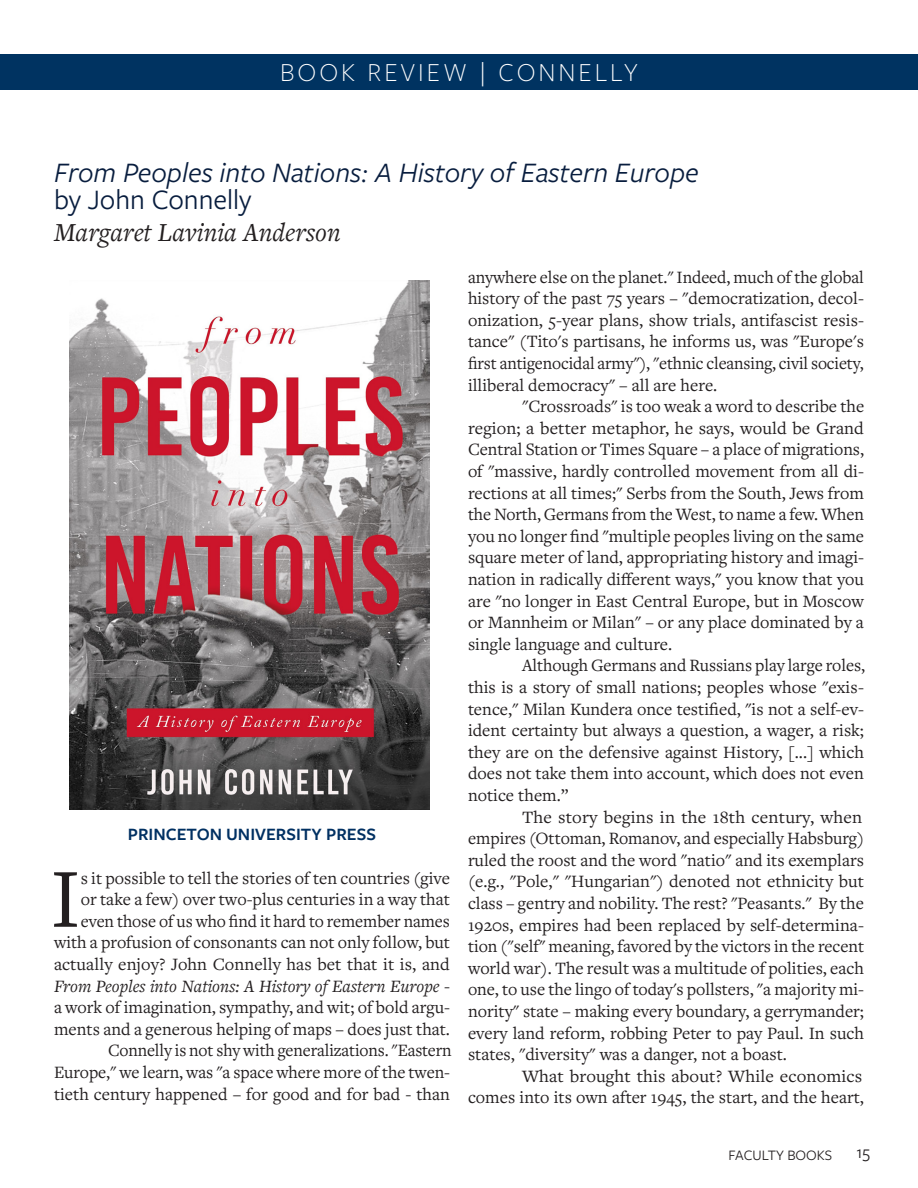
<style>
.page{position:relative;width:918px;height:1188px;background:#fff}
.page>*{position:absolute;margin:0;border:0;box-sizing:border-box;transform-origin:0 0}
.Cal_History_Newslett{font:87.15px "Freight Text Pro";color:#231f20}
.Subheader_Style{font:italic 29.25px "Freight Sans Pro";color:#081d3e}
.Subheader_Style-2{font:29.25px "Freight Sans Pro";color:#081d3e}
.Subheader_Style-3{font:italic 27px "Freight Text Pro";color:#231f20}
.t1{font:300 27px "Freight Sans Pro";letter-spacing:.11em;color:#fff}
.Cal_History_Newslett-2{font:18px/21.6px "Freight Text Pro";color:#231f20;text-align:justify}
.Cal_History_Newslett-3{font:600 18px "Freight Sans Pro";color:#003062}
.t2{font:18px "Freight Sans Pro";color:#231f20}
.t3{font:15px "Freight Sans Pro";color:#231f20}
.s1{font-style:italic}
</style>
<div class="page">
<div style="left:0;top:54px;width:918px;height:36px;background:#003361"></div>
<img style="left:69px;top:281px;width:361px;height:529px">
<p class="t1" style="left:280px;top:55px;width:359px">BOOK REVIEW | CONNELLY</p>
<p class="Subheader_Style" style="left:54px;top:153px;width:646px">From Peoples into Nations: A History of Eastern Europe</p>
<p class="Subheader_Style-2" style="left:54px;top:180px;width:199px">by John Connelly</p>
<p class="Subheader_Style-3" style="left:54px;top:215px;width:288px">Margaret Lavinia Anderson</p>
<p class="Cal_History_Newslett-3" style="left:128px;top:822px;width:250px">PRINCETON UNIVERSITY PRESS</p>
<p class="Cal_History_Newslett-2" style="left:54px;top:866px;width:398px;text-align:right">s it possible to tell the stories of ten countries (give<br>or take a few) over two-plus centuries in a way that even those of us who find it hard to remember names with a profusion of consonants can not only follow, but actually enjoy? John Connelly has bet that it is, and <span class="s1">From Peoples into Nations: A History of Eastern Europe</span> - a work of imagination, sympathy, and wit; of bold argu&shy;ments and a generous helping of maps – does just that.</p>
<p class="Cal_History_Newslett-2" style="left:54px;top:1039px;width:399px;text-indent:54px">Connelly is not shy with generalizations. "Eastern Europe," we learn, was "a space where more of the twen&shy;tieth century happened – for good and for bad - than</p>
<p class="Cal_History_Newslett" style="left:50px;top:841px;width:32px">I</p>
<p class="Cal_History_Newslett-2" style="left:468px;top:265px;width:398px">anywhere else on the planet." Indeed, much of the global history of the past 75 years – "democratization, decol&shy;onization, 5-year plans, show trials, antifascist resis&shy;tance" (Tito's partisans, he informs us, was "Europe's first antigenocidal army"), "ethnic cleansing, civil society, illiberal democracy" – all are here.</p>
<p class="Cal_History_Newslett-2" style="left:468px;top:395px;width:398px;text-indent:54px">"Crossroads" is too weak a word to describe the region; a better metaphor, he says, would be Grand Central Station or Times Square – a place of migrations, of "massive, hardly controlled movement from all di&shy;rections at all times;" Serbs from the South, Jews from the North, Germans from the West, to name a few. When you no longer find "multiple peoples living on the same square meter of land, appropriating history and imagi&shy;nation in radically different ways," you know that you are "no longer in East Central Europe, but in Moscow or Mannheim or Milan" – or any place dominated by a single language and culture.</p>
<p class="Cal_History_Newslett-2" style="left:468px;top:654px;width:399px;text-indent:54px">Although Germans and Russians play large roles, this is a story of small nations; peoples whose "exis&shy;tence," Milan Kundera once testified, "is not a self-ev&shy;ident certainty but always a question, a wager, a risk; they are on the defensive against History, [...] which does not take them into account, which does not even notice them.”</p>
<p class="Cal_History_Newslett-2" style="left:468px;top:805px;width:398px;text-indent:54px">The story begins in the 18th century, when empires (Ottoman, Romanov, and especially Habsburg) ruled the roost and the word "natio" and its exemplars (e.g., "Pole," "Hungarian") denoted not ethnicity but class – gentry and nobility. The rest? "Peasants." By the 1920s, empires had been replaced by self-determina&shy;tion ("self" meaning, favored by the victors in the recent world war). The result was a multitude of polities, each one, to use the lingo of today's pollsters, "a majority mi&shy;nority" state – making every boundary, a gerrymander; every land reform, robbing Peter to pay Paul. In such states, "diversity" was a danger, not a boast.</p>
<p class="Cal_History_Newslett-2" style="left:468px;top:1065px;width:397px;text-align:right">What brought this about? While economics<br>comes into its own after 1945, the start, and the heart,</p>
<p class="t3" style="left:728px;top:1145px;width:105px">FACULTY BOOKS</p>
<p class="t2" style="left:857px;top:1140px;width:15px">15</p>
</div>
